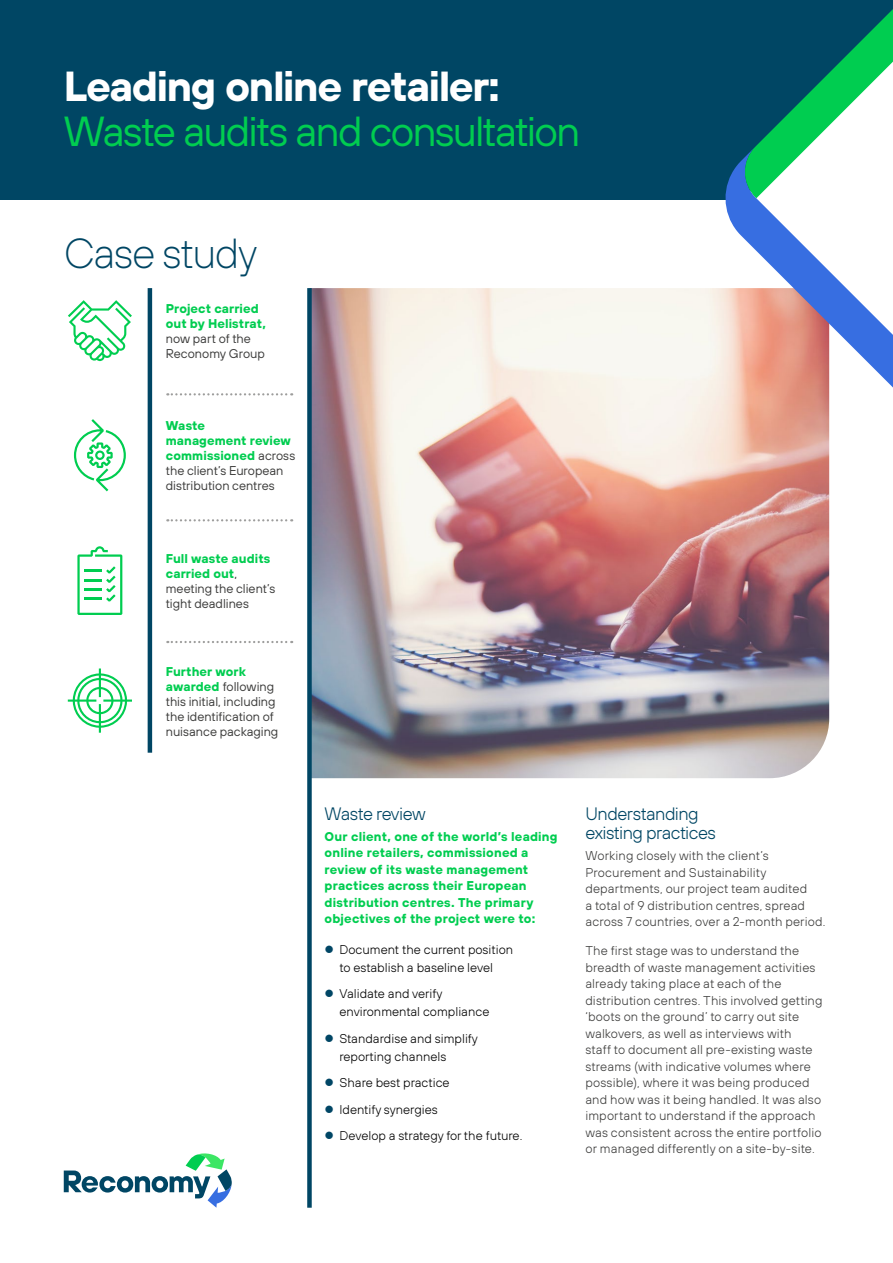
<style>
.page{position:relative;width:893px;height:1263px;background:#fff}
.page>*{position:absolute;margin:0;border:0;box-sizing:border-box;transform-origin:0 0}
.t1{font:42px "TT Hoves";letter-spacing:-.04em;color:#00cd50}
.t2{font:700 42px "TT Hoves";letter-spacing:-.035em;color:#fff}
.t3{font:200 42px "TT Hoves";letter-spacing:-.045em;color:#004664}
.t4{font:300 18px/19.5px "TT Hoves";letter-spacing:-.035em;color:#004664}
.t5{font:300 12.75px/16.5px "TT Hoves";letter-spacing:.01em;color:#3c3c3b}
.t6{font:12.75px/15px "TT Hoves";color:#3c3c3b}
.t7{font:700 12.75px/16.5px "TT Hoves";letter-spacing:.015em;color:#00cd50}
.t8{font:300 12.75px/18px "TT Hoves";color:#000}
.s1{font-weight:700;color:#00cd50}
</style>
<div class="page">
<div style="left:0;top:0;width:893px;height:200px;background:#004664"></div>
<img style="left:312px;top:288px;width:517px;height:490px">
<hr style="left:148px;top:288px;width:4px;height:465px;background:#004664">
<div style="left:307px;top:288px;width:5px;height:920px;background:#004664"></div>
<svg style="left:77px;top:546px;width:45px;height:69px"></svg>
<svg style="left:68px;top:668px;width:64px;height:65px"></svg>
<svg style="left:68px;top:300px;width:64px;height:61px"></svg>
<svg style="left:74px;top:419px;width:52px;height:72px"></svg>
<svg style="left:167px;top:393px;width:125px;height:2px"></svg>
<svg style="left:167px;top:519px;width:125px;height:2px"></svg>
<svg style="left:167px;top:641px;width:125px;height:2px"></svg>
<svg style="left:725px;top:9px;width:168px;height:385px"></svg>
<svg style="left:64px;top:1153px;width:168px;height:55px"></svg>
<h1 class="t2" style="left:64px;top:57px;width:438px">Leading online retailer:</h1>
<h1 class="t1" style="left:64px;top:105px;width:518px">Waste audits and consultation</h1>
<h1 class="t3" style="left:64px;top:227px;width:195px">Case study</h1>
<p class="t7" style="left:166px;top:301px;width:102px;line-height:15px">Project carried out by Helistrat,</p>
<p class="t6" style="left:166px;top:331px;width:101px">now part of the<br>Reconomy Group</p>
<p class="t6" style="left:166px;top:418px;width:131px"><span class="s1">Waste<br>management review commissioned</span> across the client’s European distribution centres</p>
<p class="t6" style="left:166px;top:551px;width:111px"><span class="s1">Full waste audits carried out</span>, meeting the client’s tight deadlines</p>
<p class="t6" style="left:166px;top:664px;width:114px"><span class="s1">Further work awarded</span> following this initial, including the identification of nuisance packaging</p>
<h2 class="t4" style="left:325px;top:803px;width:103px">Waste review</h2>
<p class="t7" style="left:325px;top:827px;width:234px">Our client, one of the world’s leading online retailers, commissioned a review of its waste management practices across their European distribution centres. The primary objectives of the project were to:</p>
<p class="t8" style="left:339px;top:940px;width:175px">Document the current position to establish a baseline level</p>
<p class="t8" style="left:339px;top:985px;width:152px">Validate and verify environmental compliance</p>
<p class="t8" style="left:339px;top:1029px;width:140px">Standardise and simplify reporting channels</p>
<p class="t8" style="left:339px;top:1069px;width:184px;line-height:26.5px">Share best practice<br>Identify synergies<br>Develop a strategy for the future.</p>
<h2 class="t4" style="left:585px;top:803px;width:132px">Understanding existing practices</h2>
<p class="t5" style="left:585px;top:847px;width:242px">Working closely with the client’s Procurement and Sustainability departments, our project team audited<br>a total of 9 distribution centres, spread across 7 countries, over a 2-month period.</p>
<p class="t5" style="left:585px;top:942px;width:239px">The first stage was to understand the breadth of waste management activities already taking place at each of the distribution centres. This involved getting ‘boots on the ground’ to carry out site walkovers, as well as interviews with<br>staff to document all pre-existing waste streams (with indicative volumes where possible), where it was being produced and how was it being handled. It was also important to understand if the approach was consistent across the entire portfolio or managed differently on a site-by-site.</p>
</div>
